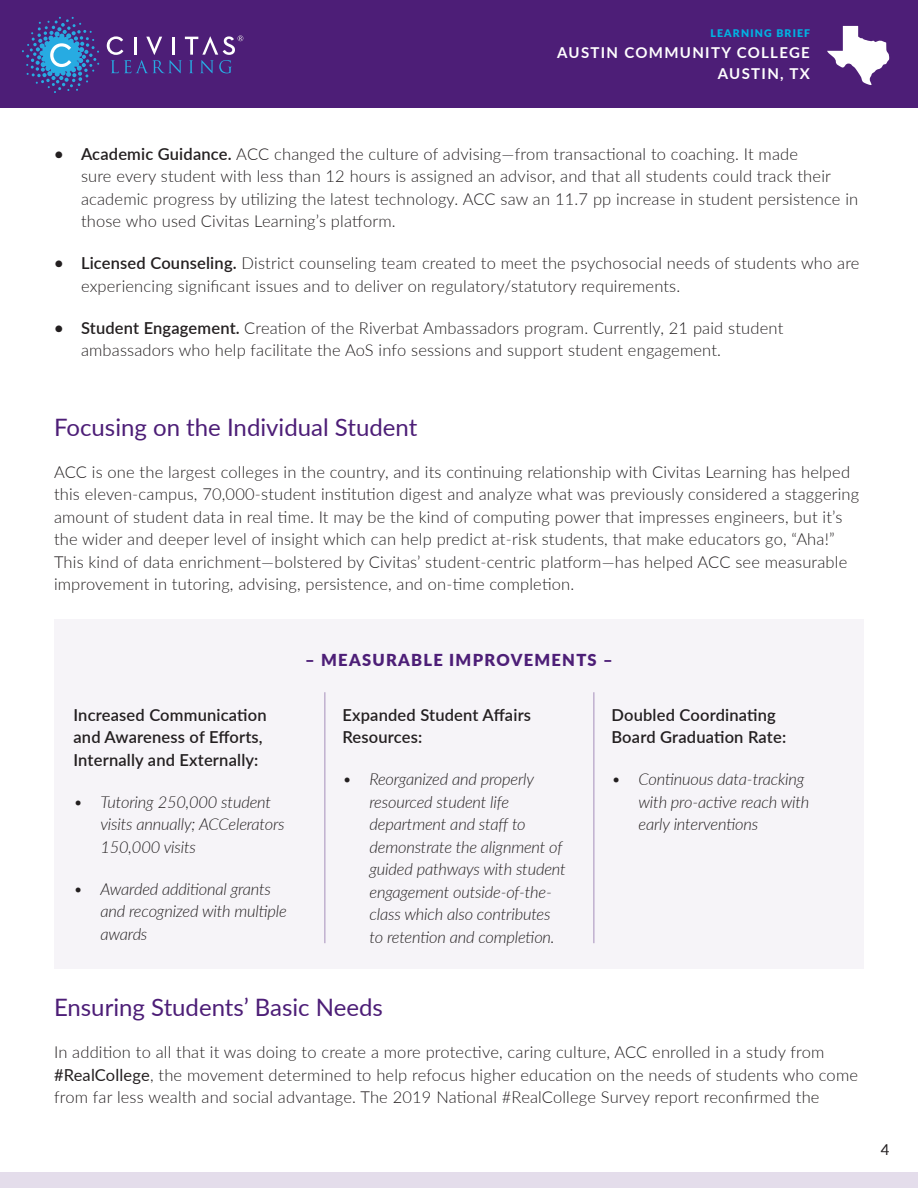
<style>
.page{position:relative;width:918px;height:1188px;background:#fff}
.page>*{position:absolute;margin:0;border:0;box-sizing:border-box;transform-origin:0 0}
.lead_in{font:24px "Lato";color:#4d1e77}
.page_1_-_paragraph{font:300 16.5px/22.5px "Lato";letter-spacing:.01em;color:#231f20}
.t1{font:italic 300 16.5px/22.5px "Lato";letter-spacing:-.01em;color:#231f20}
.page_1_-_paragraph-2{font:600 16.5px/22.5px "Lato";letter-spacing:.01em;color:#231f20}
.page_1_-_paragraph-3{font:900 16.5px "Lato";letter-spacing:.075em;color:#4d1e77}
.t2{font:700 15px/21px "Lato";letter-spacing:.09em;color:#fff;text-align:right}
.t3{font:15px "Lato";color:#231f20}
.t4{font:900 10.5px "Lato";letter-spacing:.11em;color:#00b4e3}
.s1{font-weight:600}
.s2{font-weight:400}
</style>
<div class="page">
<div style="left:54px;top:619px;width:810px;height:349px;background:#f6f4f8"></div>
<div style="left:0;top:0;width:918px;height:108px;background:#4d1e77"></div>
<svg style="left:22px;top:17px;width:77px;height:76px"></svg>
<svg style="left:107px;top:35px;width:136px;height:38px"></svg>
<svg style="left:827px;top:26px;width:62px;height:59px"></svg>
<hr style="left:594px;top:692px;width:1px;height:251px;background:#a68fbb">
<hr style="left:324px;top:692px;width:1px;height:251px;background:#a68fbb">
<div style="left:0;top:1172px;width:918px;height:16px;background:#e4ddeb"></div>
<p class="t4" style="left:710px;top:25px;width:101px">LEARNING BRIEF</p>
<p class="t2" style="left:557px;top:42px;width:254px">AUSTIN COMMUNITY COLLEGE<br>AUSTIN, TX</p>
<p class="page_1_-_paragraph" style="left:81px;top:142px;width:779px;text-indent:-27px"><span class="s1">• Academic Guidance.</span> ACC changed the culture of advising—from transactional to coaching. It made<br>sure every student with less than 12 hours is assigned an advisor, and that all students could track their academic progress by utilizing the latest technology. ACC saw an 11.7 pp increase in student persistence in those who used Civitas Learning’s platform.</p>
<p class="page_1_-_paragraph" style="left:81px;top:251px;width:780px;text-indent:-27px"><span class="s1">• Licensed Counseling.</span> District counseling team created to meet the psychosocial needs of students who are experiencing significant issues and to deliver on regulatory/statutory requirements.</p>
<p class="page_1_-_paragraph" style="left:81px;top:316px;width:704px;text-indent:-27px"><span class="s1">• Student Engagement.</span> Creation of the Riverbat Ambassadors program. Currently, 21 paid student ambassadors who help facilitate the AoS info sessions and support student engagement.</p>
<p class="lead_in" style="left:54px;top:410px;width:365px">Focusing on the Individual Student</p>
<p class="page_1_-_paragraph" style="left:54px;top:460px;width:807px">ACC is one the largest colleges in the country, and its continuing relationship with Civitas Learning has helped this eleven-campus, 70,000-student institution digest and analyze what was previously considered a staggering amount of student data in real time. It may be the kind of computing power that impresses engineers, but it’s the wider and deeper level of insight which can help predict at-risk students, that make educators go, “Aha!” This kind of data enrichment—bolstered by Civitas’ student-centric platform—has helped ACC see measurable improvement in tutoring, advising, persistence, and on-time completion.</p>
<p class="page_1_-_paragraph-2" style="left:74px;top:703px;width:195px">Increased Communication and Awareness of Efforts,<br>Internally and Externally:</p>
<p class="t1" style="left:100px;top:790px;width:186px;text-indent:-27px">• Tutoring 250,000 student visits annually; ACCelerators<br>150,000 visits</p>
<p class="t1" style="left:100px;top:877px;width:188px;text-indent:-27px">• Awarded additional grants and recognized with multiple awards</p>
<p class="page_1_-_paragraph-3" style="left:305px;top:648px;width:309px">– MEASURABLE IMPROVEMENTS –</p>
<p class="page_1_-_paragraph-2" style="left:342px;top:703px;width:190px">Expanded Student Affairs<br>Resources:</p>
<p class="t1" style="left:369px;top:767px;width:198px;text-indent:-27px">• Reorganized and properly resourced student life department and staff to demonstrate the alignment of guided pathways with student engagement outside-of-the&shy;class which also contributes to retention and completion.</p>
<p class="page_1_-_paragraph-2" style="left:612px;top:703px;width:176px">Doubled Coordinating<br>Board Graduation Rate:</p>
<p class="t1" style="left:639px;top:767px;width:172px;text-indent:-27px">• Continuous data-tracking with pro-active reach with early interventions</p>
<p class="lead_in" style="left:54px;top:990px;width:331px">Ensuring Students’ Basic Needs</p>
<p class="page_1_-_paragraph" style="left:54px;top:1040px;width:806px">In addition to all that it was doing to create a more protective, caring culture, ACC enrolled in a study from <span class="s2">#RealCollege</span>, the movement determined to help refocus higher education on the needs of students who come from far less wealth and social advantage. The 2019 National #RealCollege Survey report reconfirmed the</p>
<p class="t3" style="left:881px;top:1139px;width:10px">4</p>
</div>
